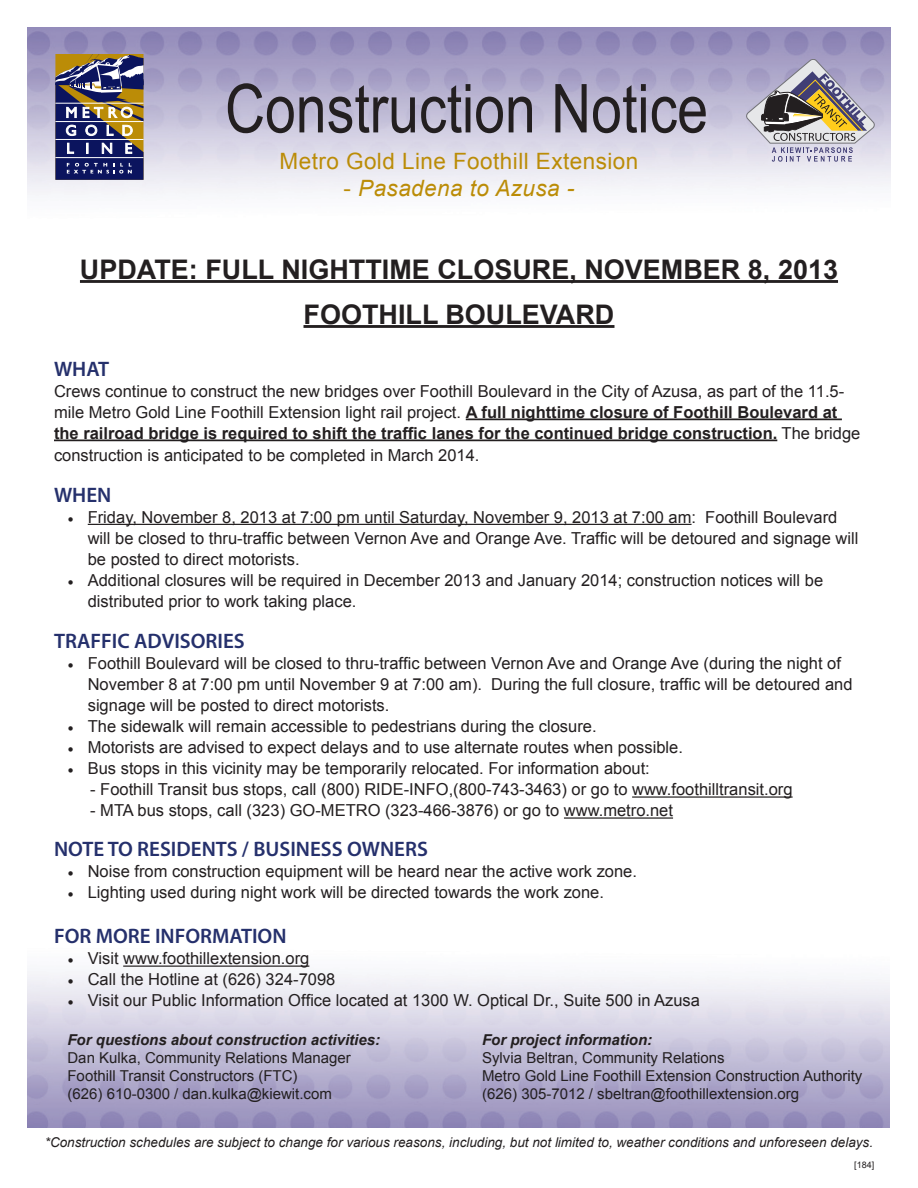
<style>
.page{position:relative;width:918px;height:1188px;background:#fff}
.page>*{position:absolute;margin:0;border:0;box-sizing:border-box;transform-origin:0 0}
.Heading{font:67.5px "Arial Narrow";color:#231f20}
.t1{font:700 27px/45px "Arial";color:#231f20;text-align:center}
.t2{font:22.5px "Arial";letter-spacing:.02em;color:#bb8c07}
.t3{font:italic 22.5px "Arial";letter-spacing:.02em;color:#bb8c07}
.Subheading{font:600 21px "Myriad Pro";color:#25306c}
.t4{font:16.5px/21px "Arial";color:#231f20}
.Subheading-2{font:15px/18px "Arial";color:#231f20}
.Subheading-3{font:italic 700 15px "Arial";color:#231f20}
.t5{font:italic 13.5px "Arial";color:#231f20}
.t6{font:9px "Arial";color:#231f20}
.s1{font-style:normal}
.s2{font-weight:700}
.s3{font-family:"Minion Pro"}
.s4{font-weight:700;font-style:italic}
</style>
<div class="page">
<svg style="left:55px;top:54px;width:89px;height:126px;background:#5e5968"></svg>
<svg style="left:746px;top:59px;width:128px;height:103px;background:#aaa4ab"></svg>
<hr style="left:123px;top:966px;width:186px;height:1px;background:#231f20">
<hr style="left:466px;top:419px;width:376px;height:1px;background:#231f20">
<hr style="left:54px;top:440px;width:723px;height:1px;background:#231f20">
<hr style="left:88px;top:524px;width:604px;height:1px;background:#231f20">
<hr style="left:80px;top:280px;width:758px;height:3px;background:#231f20">
<hr style="left:304px;top:325px;width:310px;height:3px;background:#231f20">
<hr style="left:632px;top:796px;width:161px;height:2px;background:#231f20">
<hr style="left:564px;top:817px;width:109px;height:2px;background:#231f20">
<p class="Heading" style="left:225px;top:59px;width:484px">Construction Notice</p>
<p class="t2" style="left:280px;top:146px;width:360px">Metro Gold Line Foothill Extension</p>
<p class="t3" style="left:344px;top:173px;width:232px"><span class="s1">-</span> Pasadena to Azusa -</p>
<p class="t1" style="left:80px;top:247px;width:760px">UPDATE: FULL NIGHTTIME CLOSURE, NOVEMBER 8, 2013<br>FOOTHILL BOULEVARD</p>
<p class="Subheading" style="left:54px;top:355px;width:57px">WHAT</p>
<p class="t4" style="left:54px;top:381px;width:808px">Crews continue to construct the new bridges over Foothill Boulevard in the City of Azusa, as part of the 11.5- mile Metro Gold Line Foothill Extension light rail project. <span class="s2">A full nighttime closure of Foothill Boulevard at the railroad bridge is required to shift the traffic lanes for the continued bridge construction.</span> The bridge</p>
<p class="t4" style="left:54px;top:445px;width:427px">construction is anticipated to be completed in March 2014.</p>
<p class="Subheading" style="left:54px;top:481px;width:59px">WHEN</p>
<p class="t4" style="left:88px;top:507px;width:772px;text-indent:-20px"><span class="s3">•</span> Friday, November 8, 2013 at 7:00 pm until Saturday, November 9, 2013 at 7:00 am: Foothill Boulevard will be closed to thru-traffic between Vernon Ave and Orange Ave. Traffic will be detoured and signage will be posted to direct motorists.</p>
<p class="t4" style="left:88px;top:570px;width:737px;text-indent:-20px"><span class="s3">•</span> Additional closures will be required in December 2013 and January 2014; construction notices will be distributed prior to work taking place.</p>
<p class="Subheading" style="left:54px;top:628px;width:192px">TRAFFIC ADVISORIES</p>
<p class="t4" style="left:88px;top:653px;width:766px;text-indent:-20px"><span class="s3">•</span> Foothill Boulevard will be closed to thru-traffic between Vernon Ave and Orange Ave (during the night of<br>November 8 at 7:00 pm until November 9 at 7:00 am). During the full closure, traffic will be detoured and signage will be posted to direct motorists.</p>
<p class="t4" style="left:68px;top:716px;width:531px"><span class="s3">•</span> The sidewalk will remain accessible to pedestrians during the closure.</p>
<p class="t4" style="left:68px;top:737px;width:617px"><span class="s3">•</span> Motorists are advised to expect delays and to use alternate routes when possible.</p>
<p class="t4" style="left:68px;top:758px;width:584px"><span class="s3">•</span> Bus stops in this vicinity may be temporarily relocated. For information about:</p>
<p class="t4" style="left:90px;top:779px;width:704px">- Foothill Transit bus stops, call (800) RIDE-INFO,(800-743-3463) or go to www.foothilltransit.org</p>
<p class="t4" style="left:90px;top:800px;width:584px">- MTA bus stops, call (323) GO-METRO (323-466-3876) or go to www.metro.net</p>
<p class="Subheading" style="left:54px;top:836px;width:375px">NOTE TO RESIDENTS / BUSINESS OWNERS</p>
<p class="t4" style="left:68px;top:861px;width:571px"><span class="s3">•</span> Noise from construction equipment will be heard near the active work zone.</p>
<p class="t4" style="left:68px;top:882px;width:538px"><span class="s3">•</span> Lighting used during night work will be directed towards the work zone.</p>
<p class="Subheading" style="left:54px;top:923px;width:234px">FOR MORE INFORMATION</p>
<p class="t4" style="left:68px;top:948px;width:243px"><span class="s3">•</span> Visit www.foothillextension.org</p>
<p class="t4" style="left:68px;top:969px;width:269px"><span class="s3">•</span> Call the Hotline at (626) 324-7098</p>
<p class="t4" style="left:68px;top:990px;width:634px"><span class="s3">•</span> Visit our Public Information Office located at 1300 W. Optical Dr., Suite 500 in Azusa</p>
<p class="Subheading-2" style="left:68px;top:1031px;width:314px"><span class="s4">For questions about construction activities:<br></span>Dan Kulka, Community Relations Manager<br>Foothill Transit Constructors (FTC)</p>
<p class="Subheading-2" style="left:68px;top:1085px;width:266px">(626) 610-0300 / dan.kulka@kiewit.com</p>
<p class="Subheading-3" style="left:482px;top:1030px;width:172px">For project information:</p>
<p class="Subheading-2" style="left:482px;top:1049px;width:382px">Sylvia Beltran, Community Relations<br>Metro Gold Line Foothill Extension Construction Authority</p>
<p class="Subheading-2" style="left:482px;top:1085px;width:319px">(626) 305-7012 / sbeltran@foothillextension.org</p>
<p class="t5" style="left:45px;top:1134px;width:830px">*Construction schedules are subject to change for various reasons, including, but not limited to, weather conditions and unforeseen delays.</p>
<p class="t6" style="left:854px;top:1159px;width:22px">[184]</p>
</div>
